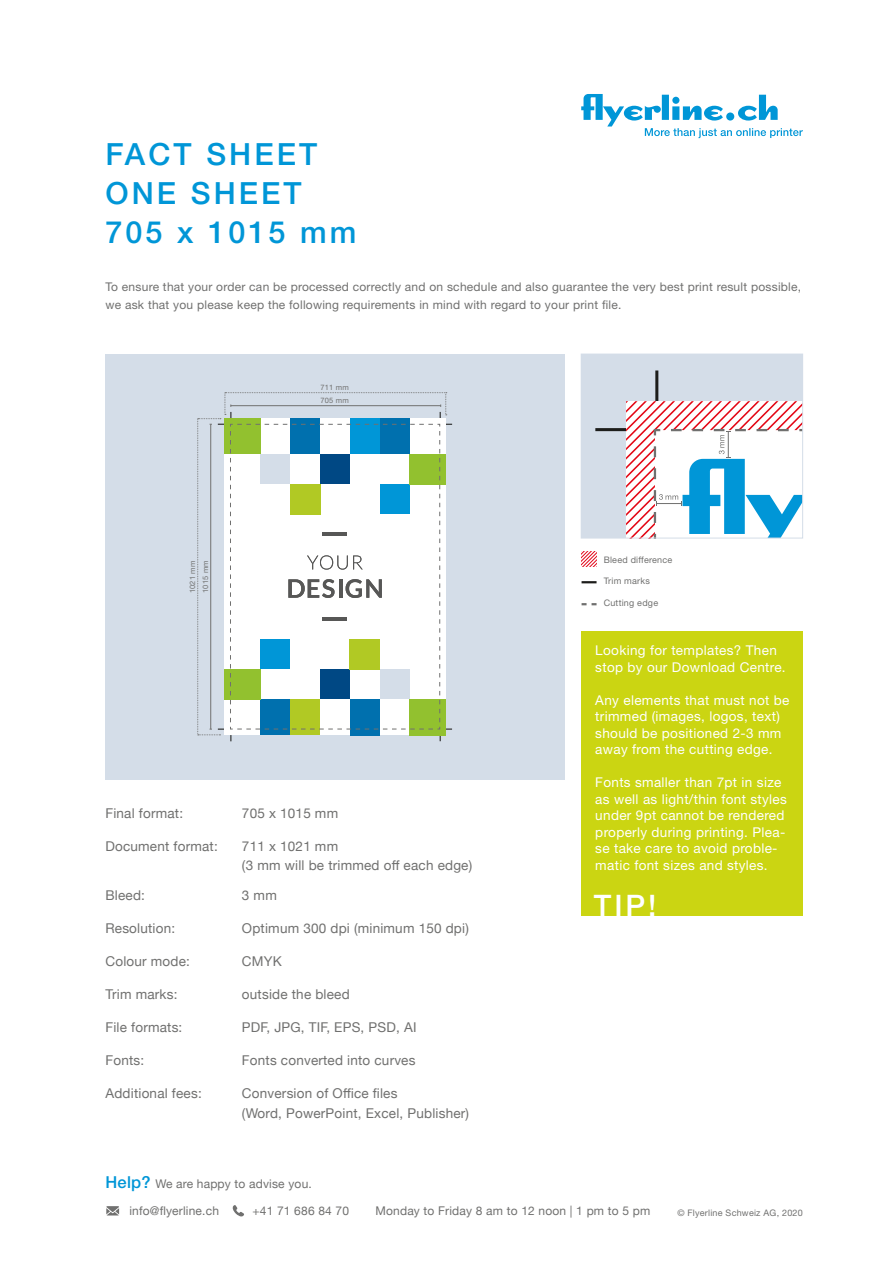
<style>
.page{position:relative;width:893px;height:1263px;background:#fff}
.page>*{position:absolute;margin:0;border:0;box-sizing:border-box;transform-origin:0 0}
.t1{font:500 30.6px "Helvetica Neue LT Std";letter-spacing:.1em;color:#0096d7}
.t2{font:500 29.7px "Helvetica Neue LT Std";color:#fff}
.Fliesstext{font:13.5px/19.5px "Helvetica Neue";letter-spacing:.015em;color:#70706f}
.t3{font:13.5px/16.5px "Helvetica Neue LT Std";letter-spacing:.025em;color:#fff}
.t4{font:12px/18px "Helvetica Neue LT Std";letter-spacing:.02em;color:#70706f}
.t5{font:12px "Helvetica Neue";letter-spacing:.015em;color:#70706f}
.t6{font:9px "Helvetica Neue LT Std";letter-spacing:.025em;color:#70706f}
.Vermassung_Endformat{font:7.5px "Helvetica Neue LT Std";letter-spacing:.025em;color:#70706f}
.s1{font-family:"Helvetica Neue LT Std";font-weight:500;font-size:16.5px;color:#0096d7}
</style>
<div class="page">
<svg style="left:581px;top:94px;width:222px;height:44px"></svg>
<svg style="left:582px;top:581px;width:15px;height:2px"></svg>
<svg style="left:582px;top:603px;width:15px;height:2px"></svg>
<div style="left:581px;top:354px;width:222px;height:184px;background:#d4dde8"></div>
<hr style="left:655px;top:370px;width:3px;height:31px;background:#1d1d1b">
<hr style="left:595px;top:428px;width:31px;height:3px;background:#1d1d1b">
<svg style="left:626px;top:401px;width:175px;height:135px;background:#cad4e2"></svg>
<div style="left:581px;top:354px;width:222px;height:184px;border:1px solid #d4dde8"></div>
<svg style="left:581px;top:552px;width:15px;height:15px"></svg>
<svg style="left:106px;top:1206px;width:13px;height:9px"></svg>
<svg style="left:232px;top:1205px;width:12px;height:11px"></svg>
<div style="left:581px;top:631px;width:222px;height:285px;background:#cbd512"></div>
<div style="left:105px;top:354px;width:460px;height:425px;background:#d4dde8"></div>
<svg style="left:197px;top:392px;width:255px;height:349px"></svg>
<p class="t1" style="left:105px;top:136px;width:213px">FACT SHEET</p>
<p class="t1" style="left:105px;top:175px;width:198px">ONE SHEET</p>
<p class="t1" style="left:105px;top:214px;width:252px">705 x 1015 mm</p>
<p class="t4" style="left:105px;top:278px;width:697px">To ensure that your order can be processed correctly and on schedule and also guarantee the very best print result possible, we ask that you please keep the following requirements in mind with regard to your print file.</p>
<p class="Vermassung_Endformat" style="left:320px;top:383px;width:30px">711 mm</p>
<p class="Vermassung_Endformat" style="left:201px;top:593px;width:34px;rotate:-90deg">1015 mm</p>
<p class="Vermassung_Endformat" style="left:188px;top:593px;width:34px;rotate:-90deg">1021 mm</p>
<p class="Vermassung_Endformat" style="left:320px;top:396px;width:30px">705 mm</p>
<p class="Fliesstext" style="left:105px;top:804px;width:79px">Final format:</p>
<p class="Fliesstext" style="left:242px;top:804px;width:98px">705 x 1015 mm</p>
<p class="Fliesstext" style="left:105px;top:837px;width:114px">Document format:</p>
<p class="Fliesstext" style="left:242px;top:837px;width:232px">711 x 1021 mm<br>(3 mm will be trimmed off each edge)</p>
<p class="Fliesstext" style="left:105px;top:886px;width:41px">Bleed:</p>
<p class="Fliesstext" style="left:242px;top:886px;width:36px">3 mm</p>
<p class="Fliesstext" style="left:105px;top:919px;width:71px">Resolution:</p>
<p class="Fliesstext" style="left:242px;top:919px;width:228px">Optimum 300 dpi (minimum 150 dpi)</p>
<p class="Fliesstext" style="left:105px;top:952px;width:86px">Colour mode:</p>
<p class="Fliesstext" style="left:242px;top:952px;width:41px">CMYK</p>
<p class="Fliesstext" style="left:105px;top:985px;width:74px">Trim marks:</p>
<p class="Fliesstext" style="left:242px;top:985px;width:109px">outside the bleed</p>
<p class="Fliesstext" style="left:105px;top:1018px;width:78px">File formats:</p>
<p class="Fliesstext" style="left:242px;top:1018px;width:176px">PDF, JPG, TIF, EPS, PSD, AI</p>
<p class="Fliesstext" style="left:105px;top:1051px;width:40px">Fonts:</p>
<p class="Fliesstext" style="left:242px;top:1051px;width:175px">Fonts converted into curves</p>
<p class="Fliesstext" style="left:105px;top:1084px;width:98px">Additional fees:</p>
<p class="Fliesstext" style="left:242px;top:1084px;width:229px">Conversion of Office files<br>(Word, PowerPoint, Excel, Publisher)</p>
<p class="t6" style="left:604px;top:554px;width:70px">Bleed difference</p>
<p class="t6" style="left:604px;top:576px;width:48px">Trim marks</p>
<p class="t6" style="left:604px;top:598px;width:56px">Cutting edge</p>
<p class="t3" style="left:595px;top:642px;width:192px">Looking for templates? Then stop by our Download Centre.</p>
<p class="t3" style="left:595px;top:691px;width:196px">Any elements that must not be trimmed (images, logos, text) should be positioned 2-3 mm away from the cutting edge.</p>
<p class="t3" style="left:595px;top:774px;width:193px">Fonts smaller than 7pt in size as well as light/thin font styles under 9pt cannot be rendered properly during printing. Plea&shy;se take care to avoid proble&shy;matic font sizes and styles.</p>
<h2 class="t2" style="left:594px;top:888px;width:64px">TIP!</h2>
<p class="t5" style="left:105px;top:1175px;width:208px"><span class="s1">Help?</span> We are happy to advise you.</p>
<p class="t5" style="left:129px;top:1202px;width:91px">info@flyerline.ch</p>
<p class="t5" style="left:252px;top:1202px;width:98px">+41 71 686 84 70</p>
<p class="t5" style="left:375px;top:1202px;width:276px">Monday to Friday 8 am to 12 noon | 1 pm to 5 pm</p>
<p class="t6" style="left:677px;top:1207px;width:127px">© Flyerline Schweiz AG, 2020</p>
</div>
